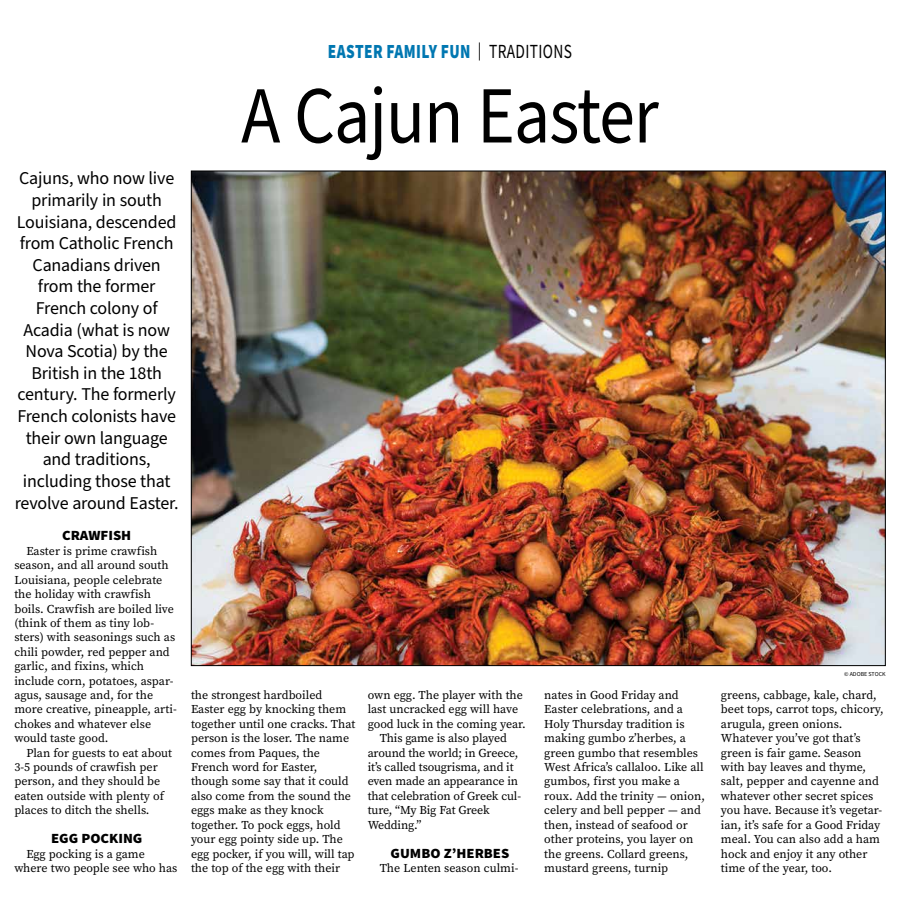
<style>
.page{position:relative;width:900px;height:908px;background:#fff}
.page>*{position:absolute;margin:0;border:0;box-sizing:border-box;transform-origin:0 0}
.t1{font:81px "Source Sans Pro";letter-spacing:-.015em;color:#000;scale:.89 1}
.t2{font:900 20px "Source Sans Pro";letter-spacing:.025em;color:#0077b1;scale:.77 1}
.t3{font:18px/21.6px "Source Sans Pro";letter-spacing:-.01em;color:#000;text-align:center}
.t4{font:900 14px "Source Sans Pro";color:#000;scale:1.05 1}
.t5{font:12px/14.4px "Source Serif Pro";color:#000}
.t6{font:6px "Source Sans Pro";color:#000}
.s1{font-weight:400;font-size:18px;color:#000}
.s2{font-weight:400;color:#000}
</style>
<div class="page">
<img style="left:193px;top:173px;width:691px;height:490px">
<p class="t3" style="left:15px;top:168px;width:166px">Cajuns, who now live primarily in south<br>Louisiana, descended from Catholic French<br>Canadians driven from the former<br>French colony of<br>Acadia (what is now<br>Nova Scotia) by the<br>British in the 18th century. The formerly<br>French colonists have their own language and traditions, including those that revolve around Easter.</p>
<p class="t4" style="left:62px;top:526px;width:67px">CRAWFISH</p>
<p class="t5" style="left:14px;top:543px;width:164px;text-indent:12px">Easter is prime crawfish season, and all around south<br>Louisiana, people celebrate the holiday with crawfish boils. Crawfish are boiled live (think of them as tiny lob&shy;sters) with seasonings such as chili powder, red pepper and garlic, and fixins, which include corn, potatoes, aspar&shy;agus, sausage and, for the more creative, pineapple, arti&shy;chokes and whatever else would taste good.</p>
<p class="t5" style="left:14px;top:745px;width:159px;text-indent:12px">Plan for guests to eat about<br>3-5 pounds of crawfish per person, and they should be eaten outside with plenty of places to ditch the shells.</p>
<p class="t4" style="left:51px;top:828px;width:89px">EGG POCKING</p>
<p class="t5" style="left:14px;top:846px;width:165px;text-indent:12px">Egg pocking is a game where two people see who has</p>
<h2 class="t2" style="left:328px;top:38px;width:319px">EASTER FAMILY FUN <span class="s1">|</span> <span class="s2">TRADITIONS</span></h2>
<h1 class="t1" style="left:241px;top:61px;width:471px">A Cajun Easter</h1>
<p class="t6" style="left:844px;top:670px;width:43px">© ADOBE STOCK</p>
<p class="t5" style="left:191px;top:687px;width:166px">the strongest hardboiled<br>Easter egg by knocking them together until one cracks. That person is the loser. The name comes from Paques, the<br>French word for Easter, though some say that it could also come from the sound the eggs make as they knock together. To pock eggs, hold your egg pointy side up. The egg pocker, if you will, will tap the top of the egg with their</p>
<p class="t5" style="left:368px;top:687px;width:157px">own egg. The player with the</p>
<p class="t5" style="left:368px;top:702px;width:152px">last uncracked egg will have</p>
<p class="t5" style="left:368px;top:716px;width:159px">good luck in the coming year.</p>
<p class="t5" style="left:380px;top:730px;width:129px">This game is also played</p>
<p class="t5" style="left:368px;top:745px;width:152px">around the world; in Greece,</p>
<p class="t5" style="left:368px;top:759px;width:148px">it’s called tsougrisma, and it</p>
<p class="t5" style="left:368px;top:774px;width:152px">even made an appearance in</p>
<p class="t5" style="left:368px;top:788px;width:155px">that celebration of Greek cul-</p>
<p class="t5" style="left:368px;top:802px;width:124px">ture, “My Big Fat Greek</p>
<p class="t5" style="left:368px;top:817px;width:55px">Wedding.”</p>
<p class="t4" style="left:391px;top:842px;width:115px">GUMBO Z’HERBES</p>
<p class="t5" style="left:380px;top:860px;width:140px">The Lenten season culmi-</p>
<p class="t5" style="left:544px;top:687px;width:162px">nates in Good Friday and<br>Easter celebrations, and a<br>Holy Thursday tradition is making gumbo z’herbes, a green gumbo that resembles<br>West Africa’s callaloo. Like all gumbos, first you make a roux. Add the trinity — onion, celery and bell pepper — and then, instead of seafood or other proteins, you layer on the greens. Collard greens, mustard greens, turnip</p>
<p class="t5" style="left:721px;top:687px;width:164px">greens, cabbage, kale, chard, beet tops, carrot tops, chicory, arugula, green onions.<br>Whatever you’ve got that’s green is fair game. Season with bay leaves and thyme, salt, pepper and cayenne and whatever other secret spices you have. Because it’s vegetar&shy;ian, it’s safe for a Good Friday meal. You can also add a ham hock and enjoy it any other time of the year, too.</p>
</div>
